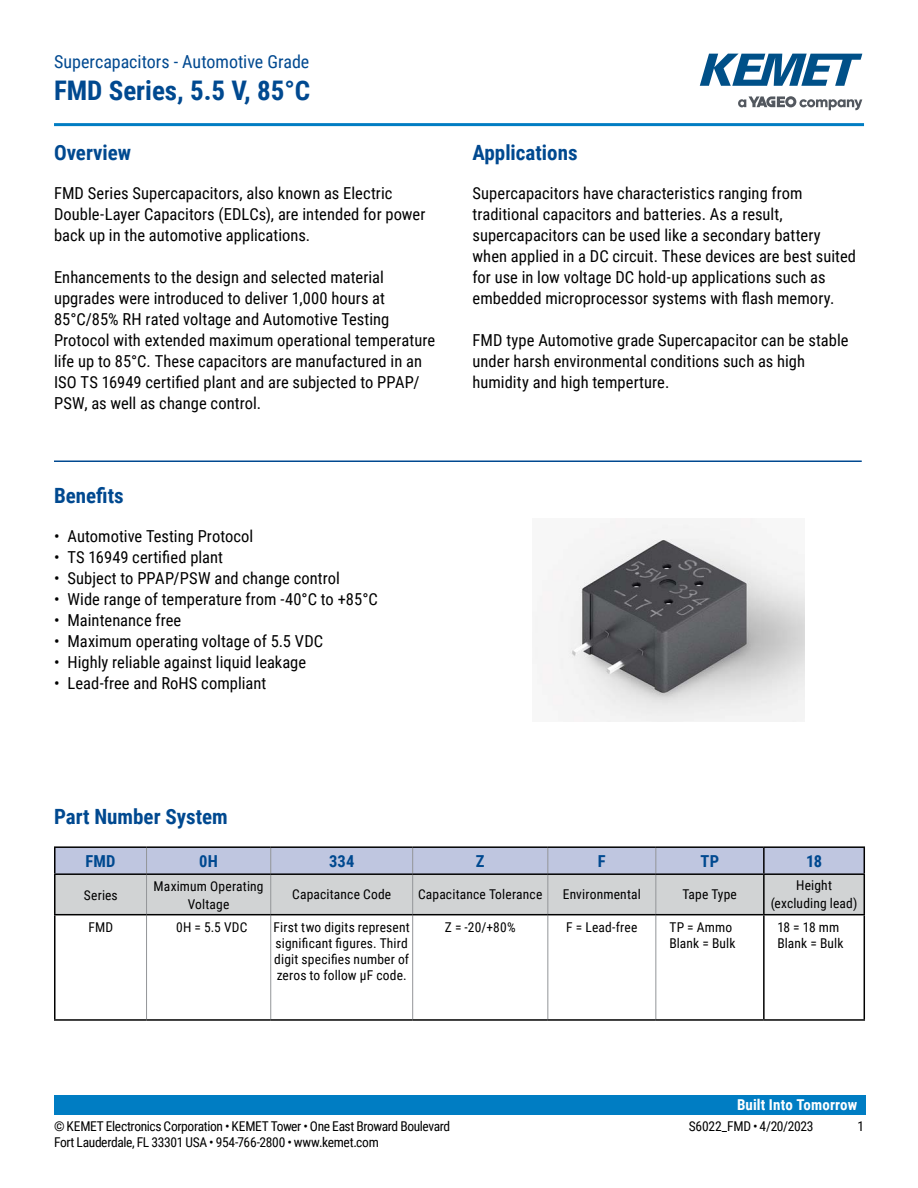
<style>
.page{position:relative;width:918px;height:1188px;background:#fff}
.page>*{position:absolute;margin:0;border:0;box-sizing:border-box;transform-origin:0 0}
.t1{font:700 27px "Roboto Condensed";color:#004990}
.t2{font:700 21px "Roboto Condensed";color:#004990}
.t3{font:18px "Roboto Condensed";color:#004990}
.t4{font:16.5px/21px "Roboto Condensed";letter-spacing:.005em;color:#000}
.t5{font:700 16.5px "Roboto Condensed";letter-spacing:.01em;color:#004990}
.t6{font:700 15px "Roboto Condensed";letter-spacing:.01em;color:#fff}
.t7{font:13.5px/16.2px "Roboto Condensed";letter-spacing:.01em;color:#000}
.t8{font:13.5px "Roboto Condensed";letter-spacing:-.025em;color:#000}
.t9{font:13.5px "Roboto Condensed";letter-spacing:-.02em;color:#000}
</style>
<div class="page">
<svg style="left:738px;top:96px;width:124px;height:14px"></svg>
<svg style="left:700px;top:54px;width:162px;height:32px"></svg>
<hr style="left:54px;top:123px;width:810px;height:3px;background:#007dc3">
<div style="left:54px;top:1095px;width:811px;height:20px;background:#007dc3"></div>
<hr style="left:54px;top:460px;width:808px;height:2px;background:#004990">
<svg style="left:271px;top:915px;width:593px;height:104px"></svg>
<hr style="left:146px;top:915px;width:1px;height:104px;background:#939598">
<hr style="left:270px;top:915px;width:1px;height:104px;background:#939598">
<hr style="left:412px;top:915px;width:1px;height:104px;background:#939598">
<hr style="left:547px;top:915px;width:1px;height:104px;background:#939598">
<hr style="left:655px;top:915px;width:1px;height:104px;background:#939598">
<hr style="left:54px;top:914px;width:93px;height:1px;background:#000">
<hr style="left:54px;top:875px;width:2px;height:39px;background:#000">
<hr style="left:54px;top:915px;width:2px;height:104px;background:#000">
<hr style="left:763px;top:915px;width:2px;height:104px;background:#000">
<hr style="left:864px;top:915px;width:1px;height:104px;background:#000">
<hr style="left:54px;top:1019px;width:93px;height:2px;background:#000">
<hr style="left:147px;top:1019px;width:124px;height:2px;background:#000">
<hr style="left:271px;top:1019px;width:142px;height:2px;background:#000">
<hr style="left:413px;top:1019px;width:135px;height:2px;background:#000">
<hr style="left:548px;top:1019px;width:108px;height:2px;background:#000">
<hr style="left:656px;top:1019px;width:108px;height:2px;background:#000">
<hr style="left:764px;top:1019px;width:101px;height:2px;background:#000">
<hr style="left:54px;top:846px;width:93px;height:2px;background:#000">
<hr style="left:54px;top:848px;width:2px;height:25px;background:#000">
<hr style="left:147px;top:846px;width:124px;height:2px;background:#000">
<hr style="left:271px;top:846px;width:142px;height:2px;background:#000">
<hr style="left:413px;top:846px;width:135px;height:2px;background:#000">
<hr style="left:548px;top:846px;width:108px;height:2px;background:#000">
<hr style="left:656px;top:846px;width:108px;height:2px;background:#000">
<hr style="left:764px;top:846px;width:101px;height:2px;background:#000">
<svg style="left:55px;top:847px;width:810px;height:68px;background:#c2c6d0"></svg>
<hr style="left:54px;top:873px;width:93px;height:2px;background:#000">
<hr style="left:147px;top:873px;width:124px;height:2px;background:#000">
<hr style="left:271px;top:873px;width:142px;height:2px;background:#000">
<hr style="left:413px;top:873px;width:135px;height:2px;background:#000">
<hr style="left:548px;top:873px;width:108px;height:2px;background:#000">
<hr style="left:656px;top:873px;width:108px;height:2px;background:#000">
<hr style="left:764px;top:873px;width:101px;height:2px;background:#000">
<img style="left:535px;top:518px;width:270px;height:203px">
<p class="t3" style="left:54px;top:48px;width:257px">Supercapacitors - Automotive Grade</p>
<h1 class="t1" style="left:54px;top:71px;width:258px">FMD Series, 5.5 V, 85°C</h1>
<p class="t2" style="left:54px;top:138px;width:79px">Overview</p>
<p class="t4" style="left:54px;top:182px;width:373px">FMD Series Supercapacitors, also known as Electric<br>Double-Layer Capacitors (EDLCs), are intended for power back up in the automotive applications.</p>
<p class="t4" style="left:54px;top:266px;width:383px">Enhancements to the design and selected material upgrades were introduced to deliver 1,000 hours at 85°C/85% RH rated voltage and Automotive Testing Protocol with extended maximum operational temperature life up to 85°C. These capacitors are manufactured in an ISO TS 16949 certified plant and are subjected to PPAP/ PSW, as well as change control.</p>
<p class="t2" style="left:54px;top:480px;width:71px">Benefits</p>
<p class="t4" style="left:54px;top:525px;width:201px">• Automotive Testing Protocol</p>
<p class="t4" style="left:54px;top:546px;width:171px">• TS 16949 certified plant</p>
<p class="t4" style="left:54px;top:567px;width:288px">• Subject to PPAP/PSW and change control</p>
<p class="t4" style="left:54px;top:588px;width:325px">• Wide range of temperature from -40°C to +85°C</p>
<p class="t4" style="left:54px;top:609px;width:129px">• Maintenance free</p>
<p class="t4" style="left:54px;top:630px;width:271px">• Maximum operating voltage of 5.5 VDC</p>
<p class="t4" style="left:54px;top:651px;width:254px">• Highly reliable against liquid leakage</p>
<p class="t4" style="left:54px;top:672px;width:214px">• Lead-free and RoHS compliant</p>
<p class="t2" style="left:472px;top:138px;width:107px">Applications</p>
<p class="t4" style="left:472px;top:182px;width:385px">Supercapacitors have characteristics ranging from traditional capacitors and batteries. As a result, supercapacitors can be used like a secondary battery when applied in a DC circuit. These devices are best suited for use in low voltage DC hold-up applications such as embedded microprocessor systems with flash memory.</p>
<p class="t4" style="left:472px;top:330px;width:378px">FMD type Automotive grade Supercapacitor can be stable under harsh environmental conditions such as high humidity and high temperture.</p>
<p class="t2" style="left:54px;top:802px;width:175px">Part Number System</p>
<p class="t5" style="left:86px;top:849px;width:31px">FMD</p>
<p class="t5" style="left:199px;top:849px;width:20px">0H</p>
<p class="t5" style="left:329px;top:849px;width:27px">334</p>
<p class="t5" style="left:476px;top:849px;width:10px">Z</p>
<p class="t5" style="left:598px;top:849px;width:9px">F</p>
<p class="t5" style="left:701px;top:849px;width:20px">TP</p>
<p class="t5" style="left:806px;top:849px;width:17px">18</p>
<p class="t7" style="left:84px;top:886px;width:35px">Series</p>
<p class="t7" style="left:154px;top:876px;width:112px;line-height:18px;text-align:center">Maximum Operating<br>Voltage</p>
<p class="t7" style="left:292px;top:886px;width:101px">Capacitance Code</p>
<p class="t7" style="left:418px;top:886px;width:126px">Capacitance Tolerance</p>
<p class="t7" style="left:563px;top:886px;width:79px">Environmental</p>
<p class="t7" style="left:682px;top:886px;width:56px">Tape Type</p>
<p class="t7" style="left:771px;top:876px;width:88px;line-height:18px;text-align:center">Height (excluding lead)</p>
<p class="t7" style="left:88px;top:918px;width:26px">FMD</p>
<p class="t7" style="left:176px;top:918px;width:73px">0H = 5.5 VDC</p>
<p class="t7" style="left:274px;top:918px;width:138px">First two digits represent significant figures. Third digit specifies number of zeros to follow µF code.</p>
<p class="t7" style="left:445px;top:918px;width:72px">Z = -20/+80%</p>
<p class="t7" style="left:566px;top:918px;width:73px">F = Lead-free</p>
<p class="t7" style="left:669px;top:918px;width:68px">TP = Ammo<br>Blank = Bulk</p>
<p class="t7" style="left:777px;top:918px;width:68px">18 = 18 mm<br>Blank = Bulk</p>
<p class="t6" style="left:737px;top:1094px;width:122px">Built Into Tomorrow</p>
<p class="t8" style="left:54px;top:1116px;width:398px">© KEMET Electronics Corporation • KEMET Tower • One East Broward Boulevard</p>
<p class="t9" style="left:689px;top:1116px;width:126px">S6022_FMD • 4/20/2023</p>
<p class="t7" style="left:857px;top:1117px;width:8px">1</p>
<p class="t8" style="left:54px;top:1133px;width:326px">Fort Lauderdale, FL 33301 USA • 954-766-2800 • www.kemet.com</p>
</div>
